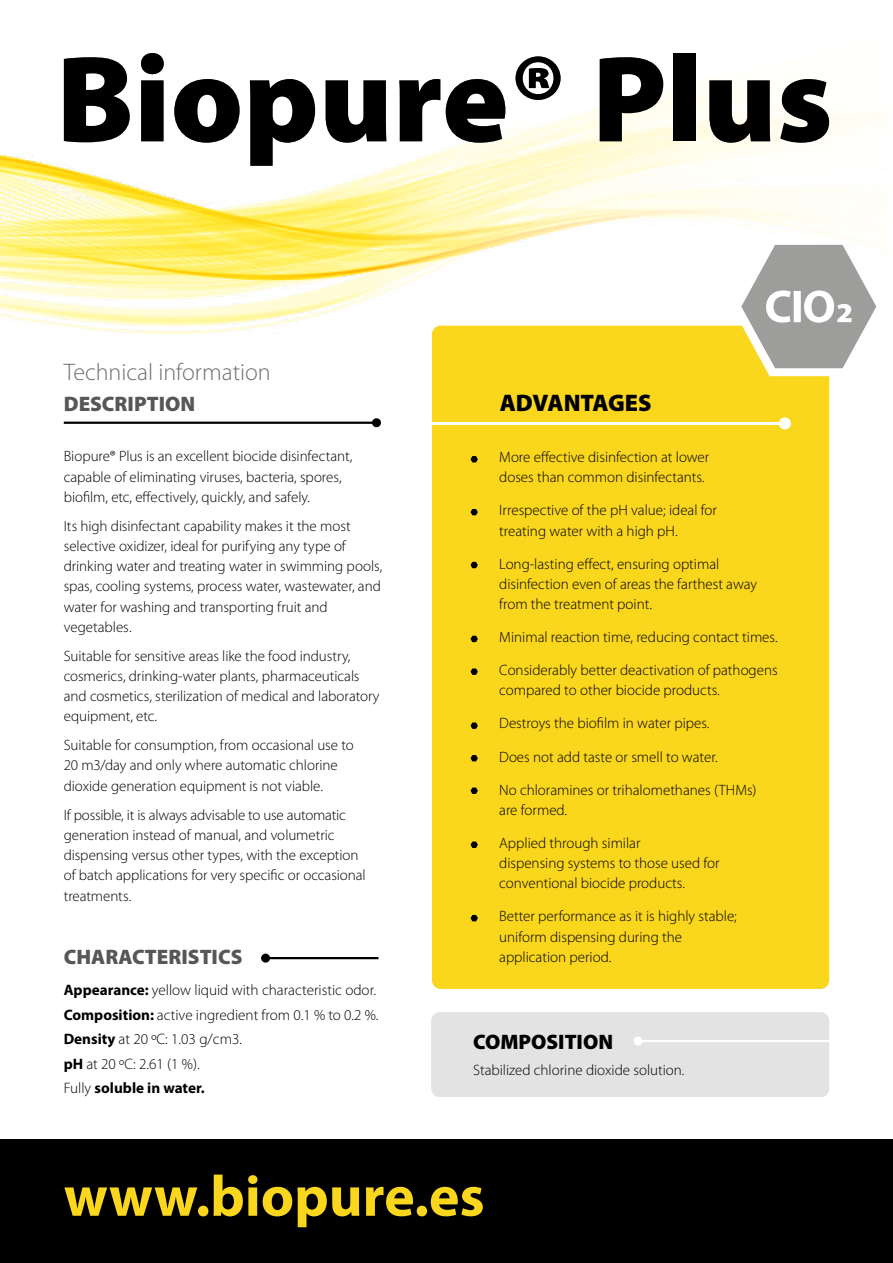
<style>
.page{position:relative;width:893px;height:1263px;background:#fff}
.page>*{position:absolute;margin:0;border:0;box-sizing:border-box;transform-origin:0 0}
.t1{font:700 57.9px "Myriad Pro";color:#fad61c}
.t2{font:300 24px "Myriad Pro";color:#706f6f}
.t3{font:900 24px "Myriad Pro";color:#000}
.t4{font:900 21px "Myriad Pro";color:#575756}
.t5{font:900 21px "Myriad Pro";color:#000}
.t6{font:300 15.15px/24.6px "Myriad Pro";color:#000}
.t7{font:300 15px/20.2px "Myriad Pro";color:#000}
.s1{font-weight:700}
</style>
<div class="page">
<img style="left:0;top:59px;width:881px;height:275px">
<div style="left:0;top:1140px;width:893px;height:123px;background:#000"></div>
<svg style="left:64px;top:57px;width:66px;height:85px"></svg>
<svg style="left:141px;top:53px;width:23px;height:88px;background:#212121"></svg>
<svg style="left:174px;top:79px;width:66px;height:64px"></svg>
<svg style="left:250px;top:79px;width:65px;height:87px"></svg>
<svg style="left:326px;top:80px;width:60px;height:63px"></svg>
<svg style="left:399px;top:79px;width:41px;height:62px"></svg>
<svg style="left:446px;top:79px;width:59px;height:64px"></svg>
<svg style="left:515px;top:56px;width:46px;height:44px"></svg>
<svg style="left:600px;top:57px;width:63px;height:84px"></svg>
<div style="left:673px;top:53px;width:23px;height:88px;background:#000"></div>
<svg style="left:709px;top:80px;width:61px;height:63px"></svg>
<svg style="left:780px;top:79px;width:49px;height:64px"></svg>
<div style="left:432px;top:326px;width:397px;height:663px;background:#fad61c;border-radius:9px"></div>
<svg style="left:470px;top:456px;width:8px;height:6px"></svg>
<svg style="left:470px;top:509px;width:8px;height:6px"></svg>
<svg style="left:470px;top:562px;width:8px;height:6px"></svg>
<svg style="left:470px;top:636px;width:8px;height:6px"></svg>
<svg style="left:470px;top:668px;width:8px;height:7px"></svg>
<svg style="left:470px;top:722px;width:8px;height:7px"></svg>
<svg style="left:470px;top:755px;width:8px;height:6px"></svg>
<svg style="left:470px;top:787px;width:8px;height:7px"></svg>
<svg style="left:470px;top:841px;width:8px;height:7px"></svg>
<svg style="left:470px;top:915px;width:8px;height:6px"></svg>
<svg style="left:736px;top:245px;width:140px;height:131px"></svg>
<hr style="left:411px;top:422px;width:374px;height:3px;background:#fff">
<div style="left:779px;top:417px;width:12px;height:12px;background:#fff;border-radius:50%"></div>
<hr style="left:64px;top:422px;width:312px;height:2px;background:#000">
<div style="left:372px;top:418px;width:9px;height:9px;background:#000;border-radius:50%"></div>
<div style="left:431px;top:1012px;width:398px;height:85px;background:#e3e3e3;border-radius:9px"></div>
<hr style="left:266px;top:957px;width:112px;height:2px;background:#000">
<div style="left:261px;top:954px;width:9px;height:9px;background:#000;border-radius:50%"></div>
<hr style="left:638px;top:1040px;width:191px;height:2px;background:#fff">
<div style="left:634px;top:1036px;width:9px;height:9px;background:#fff;border-radius:50%"></div>
<h2 class="t2" style="left:64px;top:357px;width:209px">Technical information</h2>
<h3 class="t4" style="left:64px;top:390px;width:133px">DESCRIPTION</h3>
<p class="t7" style="left:64px;top:446px;width:290px">Biopure® Plus is an excellent biocide disinfectant, capable of eliminating viruses, bacteria, spores, biofilm, etc, effectively, quickly, and safely.</p>
<p class="t7" style="left:64px;top:515px;width:320px">Its high disinfectant capability makes it the most selective oxidizer, ideal for purifying any type of drinking water and treating water in swimming pools, spas, cooling systems, process water, wastewater, and water for washing and transporting fruit and vegetables.</p>
<p class="t7" style="left:64px;top:645px;width:317px">Suitable for sensitive areas like the food industry, cosmerics, drinking-water plants, pharmaceuticals and cosmetics, sterilization of medical and laboratory equipment, etc.</p>
<p class="t7" style="left:64px;top:735px;width:291px">Suitable for consumption, from occasional use to<br>20 m3/day and only where automatic chlorine dioxide generation equipment is not viable.</p>
<p class="t7" style="left:64px;top:804px;width:303px">If possible, it is always advisable to use automatic generation instead of manual, and volumetric dispensing versus other types, with the exception of batch applications for very specific or occasional treatments.</p>
<h3 class="t4" style="left:64px;top:943px;width:180px">CHARACTERISTICS</h3>
<p class="t6" style="left:64px;top:977px;width:316px"><span class="s1">Appearance:</span> yellow liquid with characteristic odor.<br><span class="s1">Composition:</span> active ingredient from 0.1 % to 0.2 %.<br><span class="s1">Density</span> at 20 ºC: 1.03 g/cm3.<br><span class="s1">pH</span> at 20 ºC: 2.61 (1 %).<br>Fully <span class="s1">soluble in water.</span></p>
<h2 class="t3" style="left:500px;top:386px;width:153px">ADVANTAGES</h2>
<p class="t7" style="left:499px;top:447px;width:212px">More effective disinfection at lower doses than common disinfectants.</p>
<p class="t7" style="left:499px;top:500px;width:219px">Irrespective of the pH value; ideal for treating water with a high pH.</p>
<p class="t7" style="left:499px;top:553px;width:259px">Long-lasting effect, ensuring optimal disinfection even of areas the farthest away from the treatment point.</p>
<p class="t7" style="left:499px;top:627px;width:280px">Minimal reaction time, reducing contact times.</p>
<p class="t7" style="left:499px;top:660px;width:280px">Considerably better deactivation of pathogens compared to other biocide products.</p>
<p class="t7" style="left:499px;top:713px;width:212px">Destroys the biofilm in water pipes.</p>
<p class="t7" style="left:499px;top:746px;width:220px">Does not add taste or smell to water.</p>
<p class="t7" style="left:499px;top:779px;width:259px">No chloramines or trihalomethanes (THMs) are formed.</p>
<p class="t7" style="left:499px;top:832px;width:222px">Applied through similar<br>dispensing systems to those used for conventional biocide products.</p>
<p class="t7" style="left:499px;top:906px;width:239px">Better performance as it is highly stable; uniform dispensing during the application period.</p>
<h3 class="t5" style="left:473px;top:1028px;width:142px">COMPOSITION</h3>
<p class="t7" style="left:473px;top:1060px;width:213px">Stabilized chlorine dioxide solution.</p>
<h1 class="t1" style="left:64px;top:1164px;width:422px">www.biopure.es</h1>
</div>
